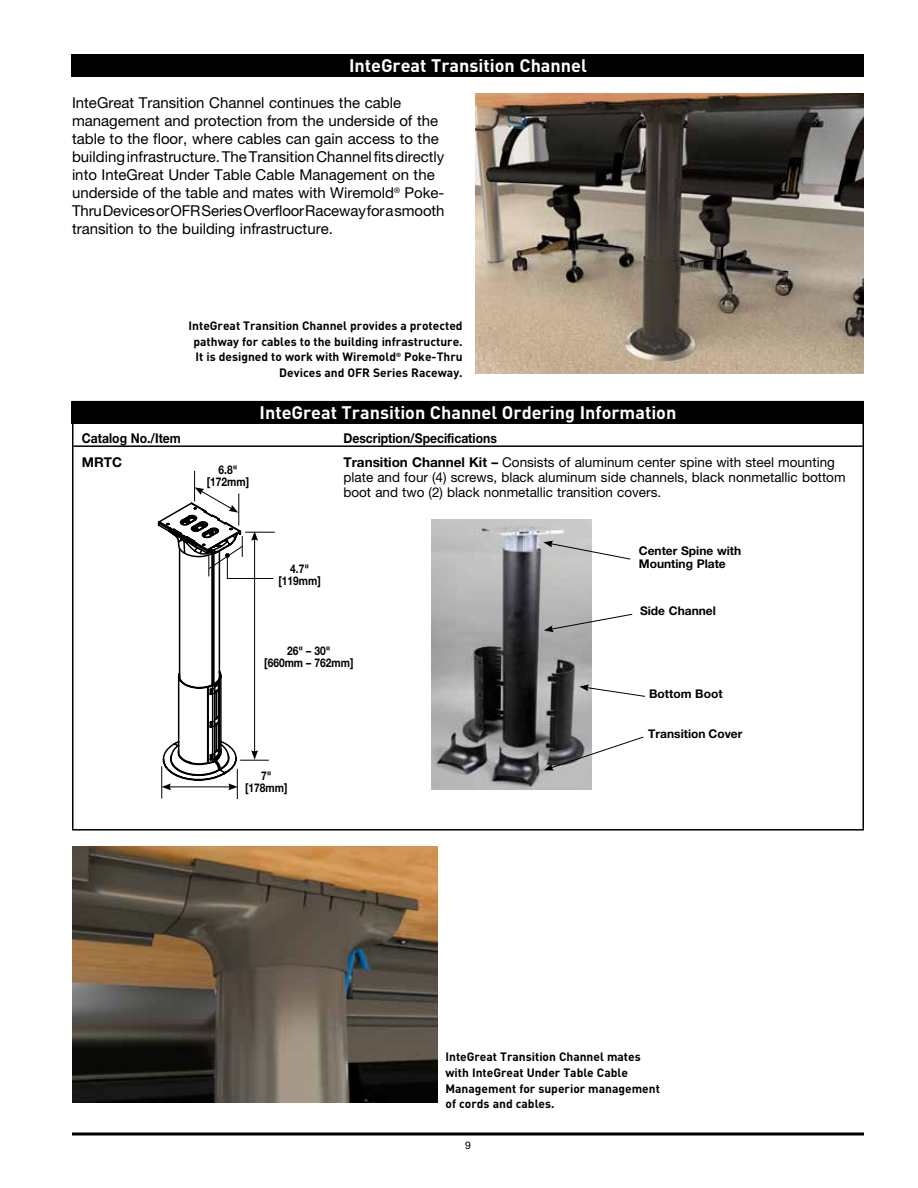
<style>
.page{position:relative;width:918px;height:1188px;background:#fff}
.page>*{position:absolute;margin:0;border:0;box-sizing:border-box;transform-origin:0 0}
.t1{font:700 18px "DIN Pro";color:#fff}
.t2{font:15px/18px "Helvetica Neue";color:#000}
.t3{font:13.5px/15px "Helvetica Neue";color:#000}
.t4{font:700 13.5px "Helvetica Neue";color:#000;scale:.9 1}
.t5{font:700 13.5px "Helvetica Neue";color:#000}
.t6{font:700 12px/15.6px "DIN Pro";color:#000;text-align:right}
.t7{font:700 12px/13.5px "Helvetica Neue";color:#000}
.t8{font:700 12px/12px "Helvetica Neue";color:#000;text-align:center;scale:.85 1}
.t9{font:10.5px "Helvetica Neue";color:#000}
.s1{font-weight:700}
</style>
<div class="page">
<hr style="left:73px;top:445px;width:789px;height:2px;background:#000">
<svg style="left:72px;top:1132px;width:792px;height:4px;background:#3f3f3f"></svg>
<div style="left:72px;top:54px;width:792px;height:23px;background:#000"></div>
<img style="left:431px;top:520px;width:160px;height:270px">
<svg style="left:543px;top:541px;width:88px;height:19px"></svg>
<svg style="left:544px;top:613px;width:89px;height:19px"></svg>
<svg style="left:579px;top:684px;width:66px;height:13px"></svg>
<svg style="left:544px;top:736px;width:100px;height:34px"></svg>
<hr style="left:245px;top:532px;width:30px;height:1px;background:#000">
<hr style="left:161px;top:766px;width:1px;height:33px;background:#000">
<hr style="left:237px;top:769px;width:1px;height:30px;background:#000">
<hr style="left:194px;top:471px;width:1px;height:30px;background:#000">
<svg style="left:158px;top:487px;width:111px;height:303px"></svg>
<hr style="left:227px;top:578px;width:46px;height:1px;background:#000">
<img style="left:475px;top:93px;width:389px;height:280px">
<div style="left:72px;top:401px;width:792px;height:23px;background:#000"></div>
<img style="left:72px;top:846px;width:365px;height:257px">
<p class="t1" style="left:349px;top:53px;width:239px">InteGreat Transition Channel</p>
<p class="t2" style="left:72px;top:93px;width:374px">InteGreat Transition Channel continues the cable management and protection from the underside of the table to the floor, where cables can gain access to the building infrastructure. The Transition Channel fits directly into InteGreat Under Table Cable Management on the underside of the table and mates with Wiremold<sup>®</sup> Poke-Thru Devices or OFR Series Overfloor Raceway for a smooth transition to the building infrastructure.</p>
<p class="t6" style="left:189px;top:317px;width:276px">InteGreat Transition Channel provides a protected pathway for cables to the building infrastructure.<br>It is designed to work with Wiremold<sup>®</sup> Poke-Thru Devices and OFR Series Raceway.</p>
<p class="t1" style="left:260px;top:400px;width:418px">InteGreat Transition Channel Ordering Information</p>
<p class="t4" style="left:82px;top:429px;width:112px">Catalog No./Item</p>
<p class="t4" style="left:343px;top:429px;width:172px">Description/Specifications</p>
<p class="t5" style="left:82px;top:453px;width:42px">MRTC</p>
<p class="t3" style="left:343px;top:454px;width:504px"><span class="s1">Transition Channel Kit –</span> Consists of aluminum center spine with steel mounting plate and four (4) screws, black aluminum side channels, black nonmetallic bottom boot and two (2) black nonmetallic transition covers.</p>
<p class="t8" style="left:207px;top:464px;width:51px">6.8" [172mm]</p>
<p class="t8" style="left:278px;top:563px;width:51px">4.7" [119mm]</p>
<p class="t8" style="left:264px;top:645px;width:106px">26" – 30"<br>[660mm – 762mm]</p>
<p class="t8" style="left:245px;top:769px;width:51px">7" [178mm]</p>
<p class="t7" style="left:639px;top:543px;width:104px">Center Spine with<br>Mounting Plate</p>
<p class="t7" style="left:640px;top:604px;width:77px">Side Channel</p>
<p class="t7" style="left:649px;top:687px;width:75px">Bottom Boot</p>
<p class="t7" style="left:648px;top:727px;width:96px">Transition Cover</p>
<p class="t6" style="left:446px;top:1049px;width:216px;text-align:left">InteGreat Transition Channel mates with InteGreat Under Table Cable<br>Management for superior management of cords and cables.</p>
<p class="t9" style="left:465px;top:1139px;width:7px">9</p>
</div>
